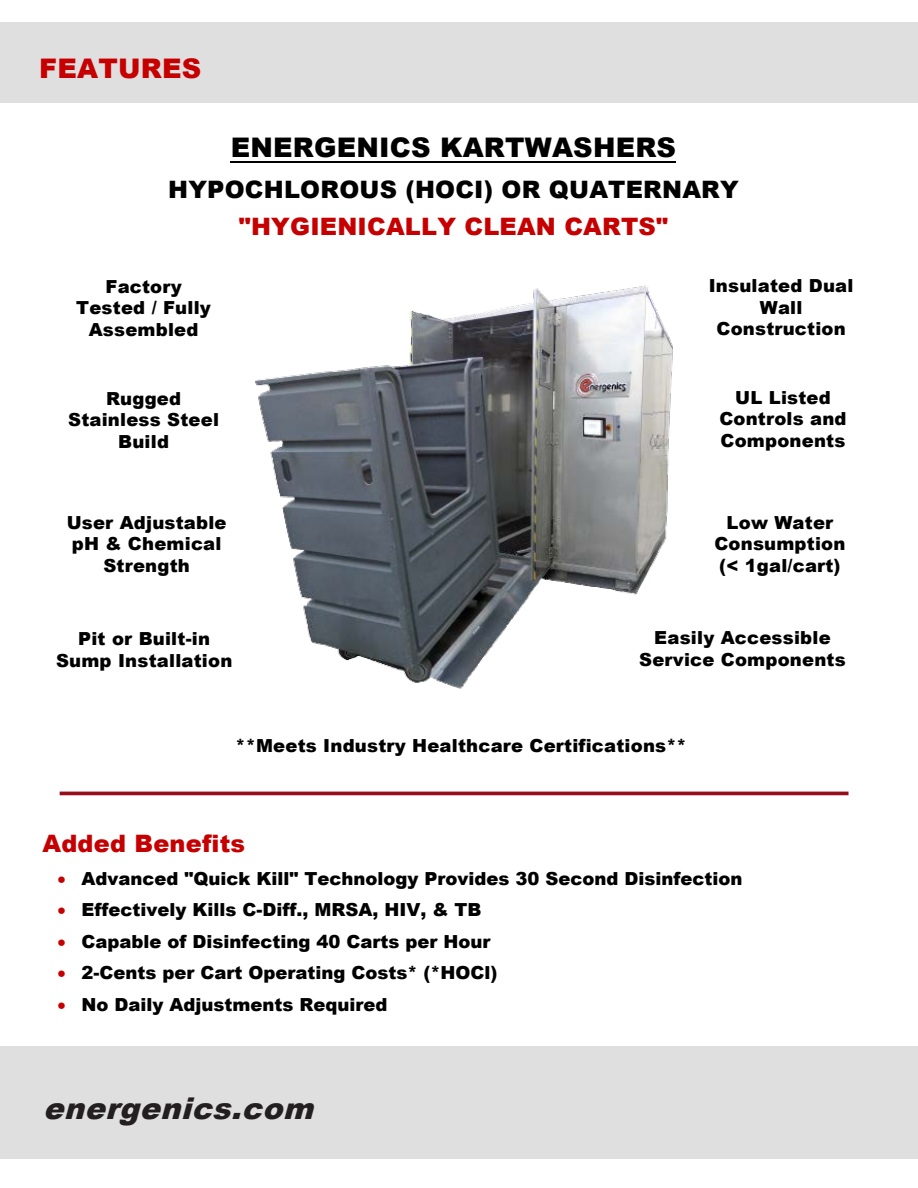
<style>
.page{position:relative;width:918px;height:1188px;background:#fff}
.page>*{position:absolute;margin:0;border:0;box-sizing:border-box;transform-origin:0 0}
.t1{font:italic 900 30px "Arial";color:#231f20}
.t2{font:900 27px "Arial";letter-spacing:.01em;color:#000}
.t3{font:900 27px "Arial";letter-spacing:.01em;color:#c60000}
.t4{font:900 24px "Arial";letter-spacing:.01em;color:#c60000}
.t5{font:900 24px "Arial";letter-spacing:.01em;color:#000}
.t6{font:900 18px/21.6px "Arial";letter-spacing:.01em;color:#000;text-align:center}
.s1{color:#c60000}
</style>
<div class="page">
<hr style="left:0;top:1026px;width:1px;height:135px;background:#99daef">
<img style="left:255px;top:285px;width:418px;height:404px">
<hr style="left:231px;top:161px;width:445px;height:1px;background:#000">
<svg style="left:60px;top:791px;width:789px;height:5px;background:#b14b55"></svg>
<h2 class="t3" style="left:39px;top:49px;width:163px">FEATURES</h2>
<h2 class="t2" style="left:231px;top:128px;width:447px">ENERGENICS KARTWASHERS</h2>
<h3 class="t5" style="left:168px;top:172px;width:572px">HYPOCHLOROUS (HOCI) OR QUATERNARY</h3>
<h3 class="t4" style="left:239px;top:209px;width:431px">"HYGIENICALLY CLEAN CARTS"</h3>
<p class="t6" style="left:76px;top:275px;width:136px">Factory<br>Tested / Fully<br>Assembled</p>
<p class="t6" style="left:709px;top:274px;width:146px">Insulated Dual<br>Wall<br>Construction</p>
<p class="t6" style="left:68px;top:387px;width:152px">Rugged<br>Stainless Steel<br>Build</p>
<p class="t6" style="left:719px;top:386px;width:129px">UL Listed<br>Controls and<br>Components</p>
<p class="t6" style="left:67px;top:511px;width:161px">User Adjustable pH &amp; Chemical<br>Strength</p>
<p class="t6" style="left:56px;top:628px;width:178px">Pit or Built-in<br>Sump Installation</p>
<p class="t6" style="left:714px;top:511px;width:133px">Low Water<br>Consumption (&lt; 1gal/cart)</p>
<p class="t6" style="left:639px;top:626px;width:208px">Easily Accessible<br>Service Components</p>
<p class="t6" style="left:236px;top:735px;width:453px">**Meets Industry Healthcare Certifications**</p>
<h3 class="t4" style="left:43px;top:826px;width:204px">Added Benefits</h3>
<p class="t6" style="left:58px;top:867px;width:687px"><span class="s1">•</span> Advanced "Quick Kill" Technology Provides 30 Second Disinfection</p>
<p class="t6" style="left:58px;top:898px;width:425px"><span class="s1">•</span> Effectively Kills C-Diff., MRSA, HIV, &amp; TB</p>
<p class="t6" style="left:58px;top:930px;width:435px"><span class="s1">•</span> Capable of Disinfecting 40 Carts per Hour</p>
<p class="t6" style="left:58px;top:961px;width:441px"><span class="s1">•</span> 2-Cents per Cart Operating Costs* (*HOCl)</p>
<p class="t6" style="left:58px;top:993px;width:332px"><span class="s1">•</span> No Daily Adjustments Required</p>
<h1 class="t1" style="left:43px;top:1087px;width:282px">energenics.com</h1>
</div>
